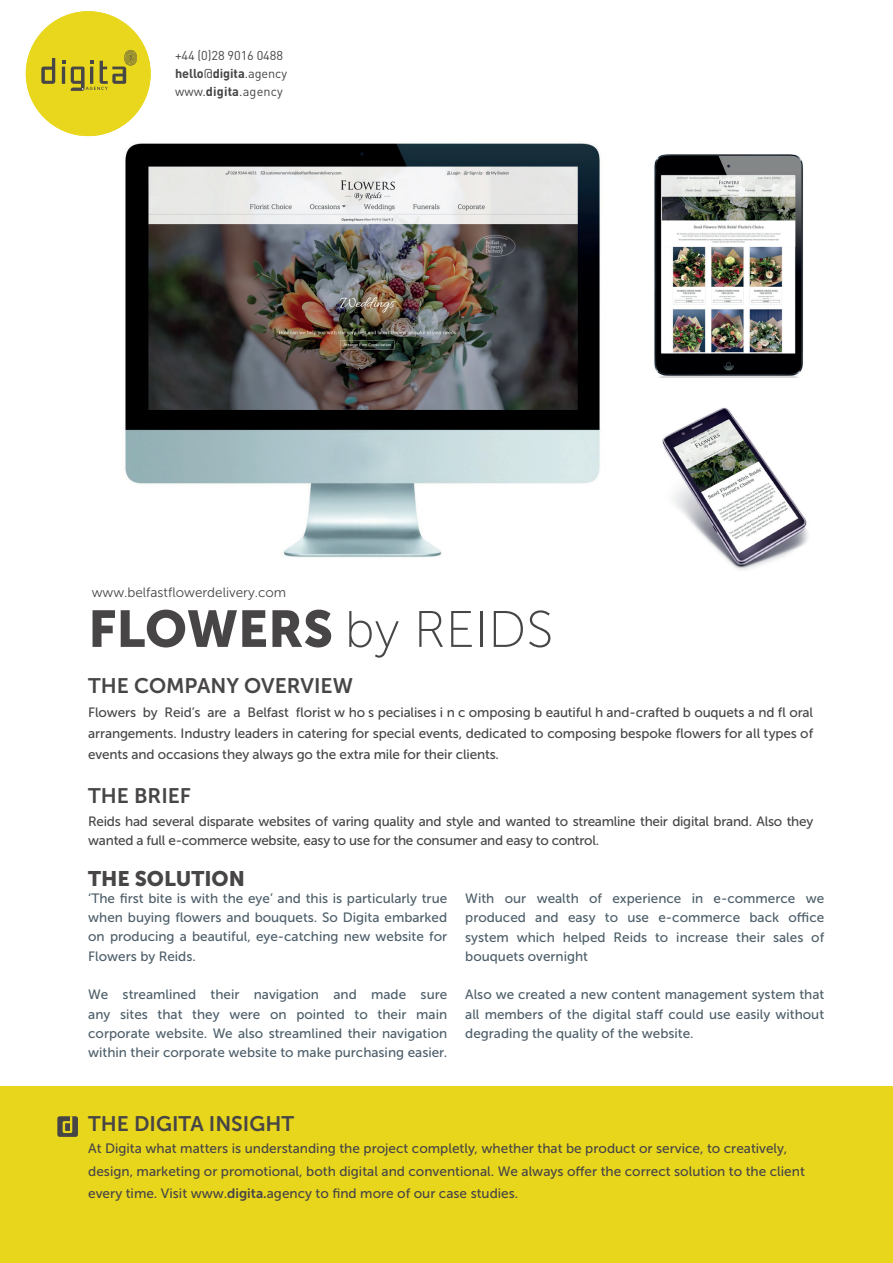
<style>
.page{position:relative;width:893px;height:1263px;background:#fff}
.page>*{position:absolute;margin:0;border:0;box-sizing:border-box;transform-origin:0 0}
.t1{font:51.3px "Museo Sans 900";color:#474545}
.t2{font:21px "Museo Sans 700";color:#474545}
.t3{font:21px "Museo Sans 900";color:#474545}
.t4{font:13.65px/22.5px "Museo Sans 500";color:#474545}
.t5{font:13.5px/19.2px "Museo Sans 500";color:#4d5e69;text-align:justify}
.t6{font:13.5px/21px "Museo Sans 500";letter-spacing:-.02em;color:#474545;text-align:justify}
.t7{font:13.5px "Museo Sans 300";color:#474545}
.t8{font:12.75px/18px "DIN";letter-spacing:-.01em;color:#474545}
.s1{font-weight:700}
.s2{font-family:"Museo Sans 100"}
.s3{font-family:"Museo Sans 700"}
</style>
<div class="page">
<img style="left:69px;top:125px;width:531px;height:433px">
<div style="left:0;top:1086px;width:893px;height:177px;background:#e8d61d"></div>
<div style="left:57px;top:1116px;width:21px;height:21px;background:#474545;border-radius:2px"></div>
<svg style="left:63px;top:1116px;width:9px;height:17px"></svg>
<div style="left:26px;top:11px;width:125px;height:125px;background:#e9d71d;border-radius:62px"></div>
<svg style="left:41px;top:58px;width:14px;height:26px"></svg>
<hr style="left:62px;top:67px;width:3px;height:17px;background:#484746">
<svg style="left:71px;top:50px;width:66px;height:41px"></svg>
<img style="left:654px;top:154px;width:149px;height:223px">
<img style="left:662px;top:407px;width:146px;height:163px">
<p class="t8" style="left:175px;top:46px;width:114px">+44 (0)28 9016 0488 <span class="s1">hello</span>@<span class="s1">digita</span>.agency www.<span class="s1">digita</span>.agency</p>
<p class="t7" style="left:92px;top:585px;width:196px">www.belfastflowerdelivery.com</p>
<h1 class="t1" style="left:88px;top:600px;width:467px">FLOWERS <span class="s2">by REIDS</span></h1>
<h2 class="t2" style="left:88px;top:674px;width:266px">THE COMPANY OVERVIEW</h2>
<p class="t6" style="left:88px;top:702px;width:726px">Flowers by Reid’s are a Belfast florist w ho s pecialises i n c omposing b eautiful h and-crafted b ouquets a nd fl oral arrangements. Industry leaders in catering for special events, dedicated to composing bespoke flowers for all types of events and occasions they always go the extra mile for their clients.</p>
<h2 class="t2" style="left:88px;top:784px;width:104px">THE BRIEF</h2>
<p class="t6" style="left:88px;top:811px;width:726px;line-height:19.2px">Reids had several disparate websites of varing quality and style and wanted to streamline their digital brand. Also they wanted a full e-commerce website, easy to use for the consumer and easy to control.</p>
<h2 class="t3" style="left:88px;top:866px;width:158px">THE SOLUTION</h2>
<p class="t5" style="left:88px;top:889px;width:360px">‘The first bite is with the eye’ and this is particularly true when buying flowers and bouquets. So Digita embarked on producing a beautiful, eye-catching new website for Flowers by Reids.</p>
<p class="t5" style="left:88px;top:985px;width:361px">We streamlined their navigation and made sure any sites that they were on pointed to their main corporate website. We also streamlined their navigation within their corporate website to make purchasing easier.</p>
<p class="t5" style="left:465px;top:889px;width:360px">With our wealth of experience in e-commerce we produced and easy to use e-commerce back office system which helped Reids to increase their sales of bouquets overnight</p>
<p class="t5" style="left:465px;top:985px;width:360px">Also we created a new content management system that all members of the digital staff could use easily without degrading the quality of the website.</p>
<h2 class="t2" style="left:88px;top:1112px;width:207px">THE DIGITA INSIGHT</h2>
<p class="t4" style="left:88px;top:1137px;width:718px">At Digita what matters is understanding the project completly, whether that be product or service, to creatively, design, marketing or promotional, both digital and conventional. We always offer the correct solution to the client every time. Visit www.<span class="s3">digita.</span>agency to find more of our case studies.</p>
</div>
